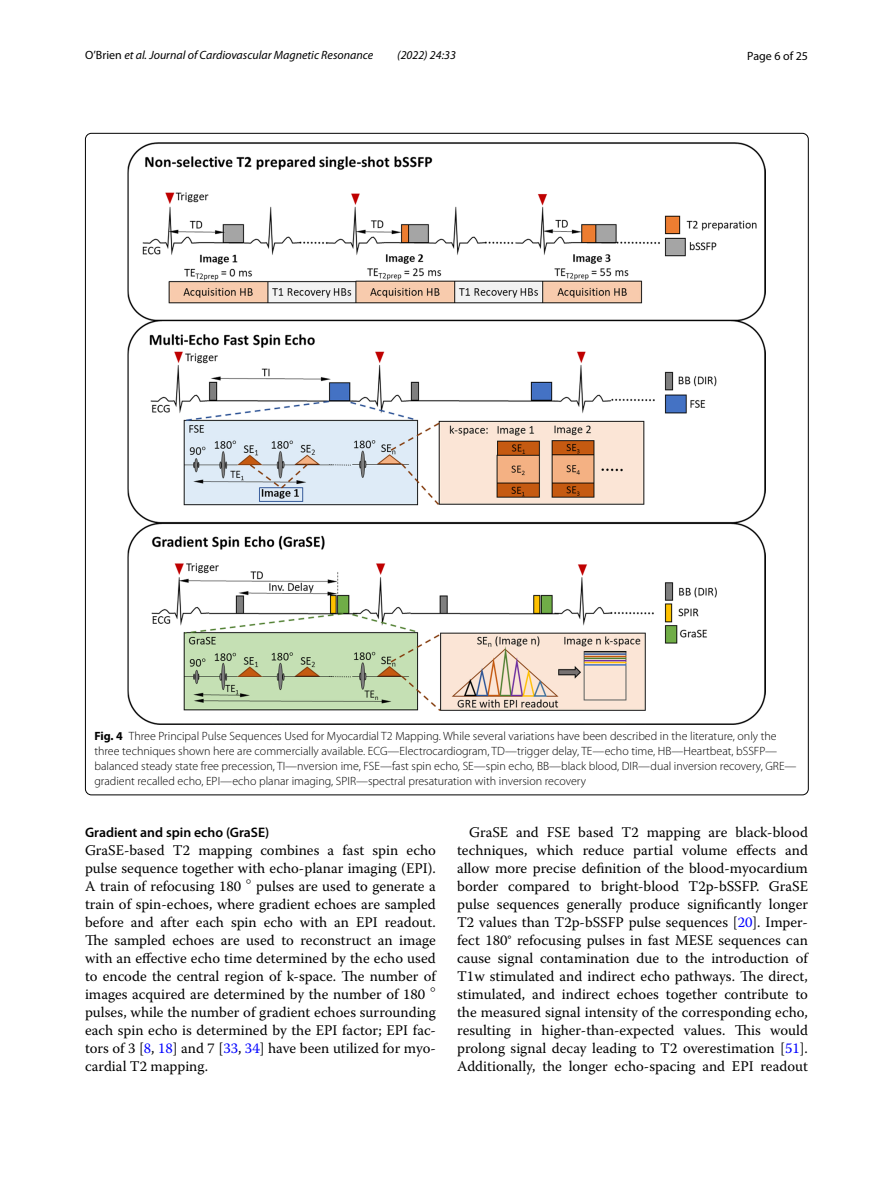
<style>
.page{position:relative;width:893px;height:1187px;background:#fff}
.page>*{position:absolute;margin:0;border:0;box-sizing:border-box;transform-origin:0 0}
.t1{font:14.7px/18px "Warnock Pro";color:#000;text-align:justify}
.t2{font:600 13.8px "Myriad Pro";color:#000}
.t3{font:300 12px/15px "Myriad Pro";color:#000}
.t4{font:italic 12px "Myriad Pro";color:#000}
.t5{font:12px "Myriad Pro";color:#000}
.s1{font-style:normal}
.s2{font-weight:700}
.s3{color:#00f}
</style>
<div class="page">
<img style="left:128px;top:142px;width:638px;height:582px">
<p class="t4" style="left:85px;top:48px;width:290px"><span class="s1">O’Brien</span> et al. Journal of Cardiovascular Magnetic Resonance</p>
<p class="t4" style="left:397px;top:48px;width:60px">(2022) 24:33</p>
<p class="t5" style="left:747px;top:48px;width:62px">Page 6 of 25</p>
<p class="t3" style="left:94px;top:728px;width:704px"><span class="s2">Fig. 4</span> Three Principal Pulse Sequences Used for Myocardial T2 Mapping. While several variations have been described in the literature, only the three techniques shown here are commercially available. ECG—Electrocardiogram, TD—trigger delay, TE—echo time, HB—Heartbeat, bSSFP— balanced steady state free precession, TI—nversion ime, FSE—fast spin echo, SE—spin echo, BB—black blood, DIR—dual inversion recovery, GRE— gradient recalled echo, EPI—echo planar imaging, SPIR—spectral presaturation with inversion recovery</p>
<p class="t2" style="left:85px;top:823px;width:186px">Gradient and spin echo (GraSE)</p>
<p class="t1" style="left:85px;top:840px;width:352px">GraSE-based T2 mapping combines a fast spin echo pulse sequence together with echo-planar imaging (EPI).<br>A train of refocusing 180 <sup>◦</sup> pulses are used to generate a train of spin-echoes, where gradient echoes are sampled before and after each spin echo with an EPI readout.<br>The sampled echoes are used to reconstruct an image with an effective echo time determined by the echo used to encode the central region of k-space. The number of images acquired are determined by the number of 180 <sup>◦ </sup>pulses, while the number of gradient echoes surrounding each spin echo is determined by the EPI factor; EPI fac&shy;tors of 3 [<span class="s3">8</span>, <span class="s3">18</span>] and 7 [<span class="s3">33</span>, <span class="s3">34</span>] have been utilized for myo&shy;cardial T2 mapping.</p>
<p class="t1" style="left:457px;top:822px;width:352px;text-indent:12px">GraSE and FSE based T2 mapping are black-blood techniques, which reduce partial volume effects and allow more precise definition of the blood-myocardium border compared to bright-blood T2p-bSSFP. GraSE pulse sequences generally produce significantly longer T2 values than T2p-bSSFP pulse sequences [<span class="s3">20</span>]. Imper&shy;fect 180° refocusing pulses in fast MESE sequences can cause signal contamination due to the introduction of T1w stimulated and indirect echo pathways. The direct, stimulated, and indirect echoes together contribute to the measured signal intensity of the corresponding echo, resulting in higher-than-expected values. This would prolong signal decay leading to T2 overestimation [<span class="s3">51</span>].<br>Additionally, the longer echo-spacing and EPI readout</p>
</div>
